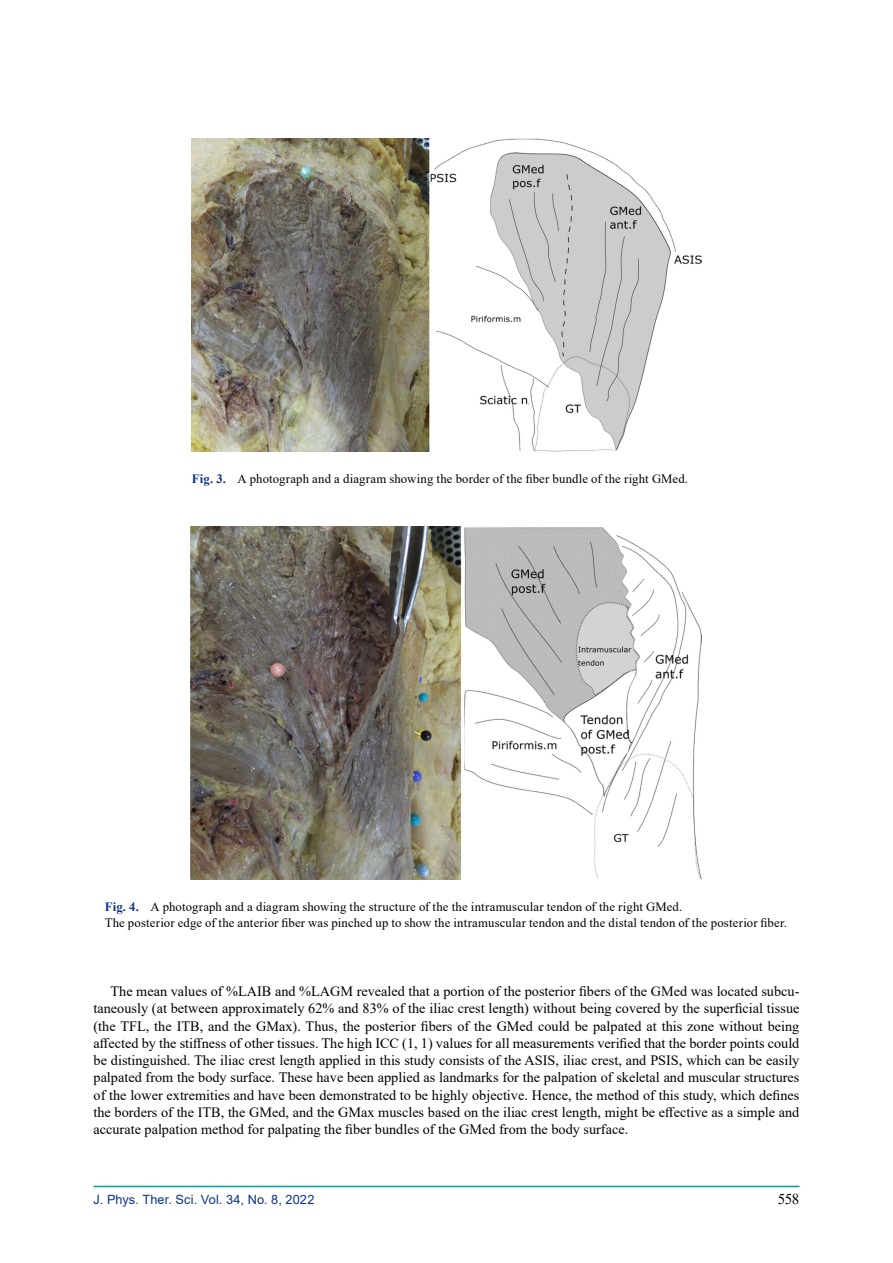
<style>
.page{position:relative;width:893px;height:1263px;background:#fff}
.page>*{position:absolute;margin:0;border:0;box-sizing:border-box;transform-origin:0 0}
.t1{font:15px "Times New Roman";color:#000}
.t2{font:14.25px/17.2px "Times New Roman";color:#000;text-align:justify}
.t3{font:12.75px/16.5px "Times New Roman";letter-spacing:.01em;color:#000}
.t4{font:12.75px "Arial";letter-spacing:.01em;color:#0c3388}
.s1{font-weight:700;color:#0c3388}
</style>
<div class="page">
<hr style="left:94px;top:1186px;width:705px;height:1px;background:#009fa1">
<img style="left:191px;top:138px;width:511px;height:313px">
<img style="left:191px;top:527px;width:510px;height:352px">
<p class="t3" style="left:192px;top:470px;width:498px"><span class="s1">Fig. 3.</span> A photograph and a diagram showing the border of the fiber bundle of the right GMed.</p>
<p class="t3" style="left:105px;top:898px;width:684px"><span class="s1">Fig. 4.</span> A photograph and a diagram showing the structure of the the intramuscular tendon of the right GMed.<br>The posterior edge of the anterior fiber was pinched up to show the intramuscular tendon and the distal tendon of the posterior fiber.</p>
<p class="t2" style="left:94px;top:982px;width:707px;text-indent:17px">The mean values of %LAIB and %LAGM revealed that a portion of the posterior fibers of the GMed was located subcu&shy;taneously (at between approximately 62% and 83% of the iliac crest length) without being covered by the superficial tissue (the TFL, the ITB, and the GMax). Thus, the posterior fibers of the GMed could be palpated at this zone without being affected by the stiffness of other tissues. The high ICC (1, 1) values for all measurements verified that the border points could be distinguished. The iliac crest length applied in this study consists of the ASIS, iliac crest, and PSIS, which can be easily palpated from the body surface. These have been applied as landmarks for the palpation of skeletal and muscular structures of the lower extremities and have been demonstrated to be highly objective. Hence, the method of this study, which defines the borders of the ITB, the GMed, and the GMax muscles based on the iliac crest length, might be effective as a simple and accurate palpation method for palpating the fiber bundles of the GMed from the body surface.</p>
<p class="t4" style="left:94px;top:1190px;width:222px">J. Phys. Ther. Sci. Vol. 34, No. 8, 2022</p>
<p class="t1" style="left:778px;top:1188px;width:23px">558</p>
</div>
